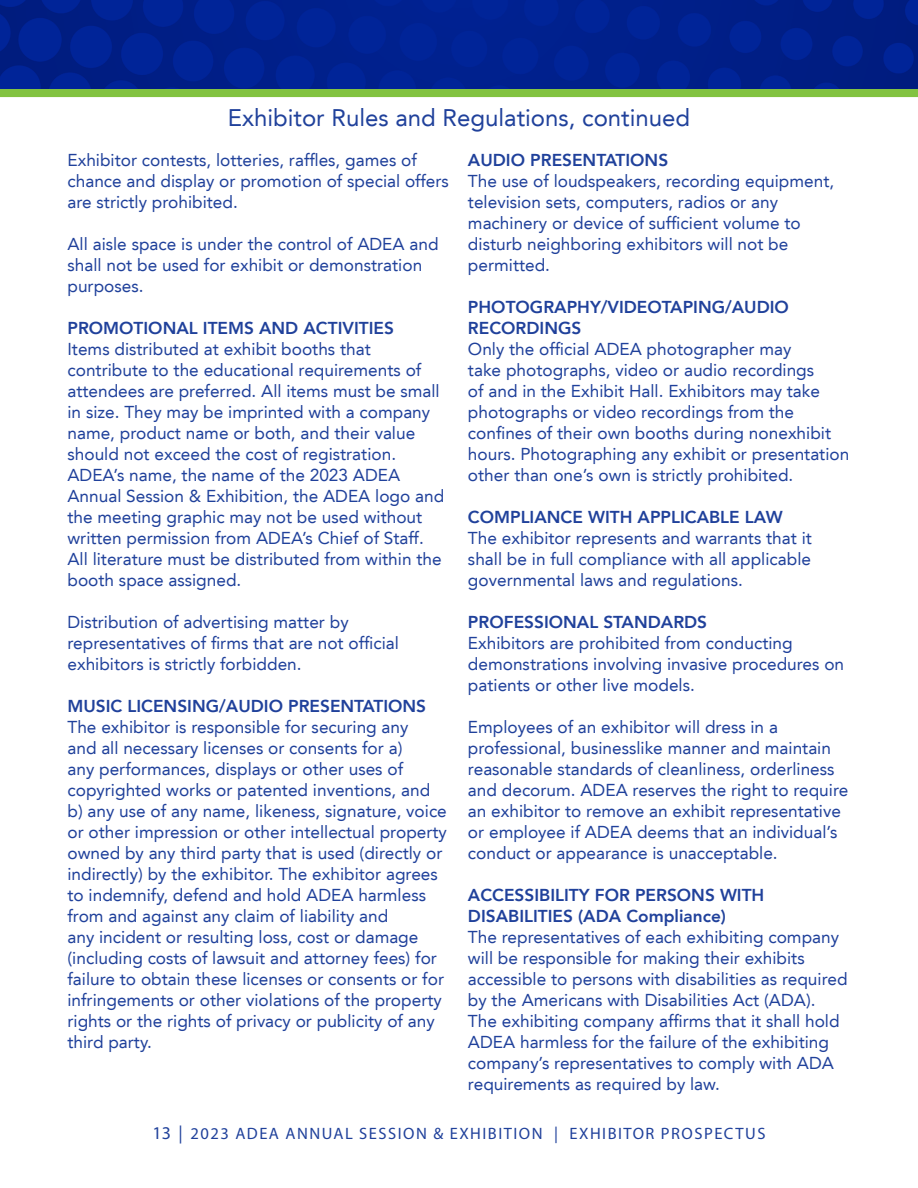
<style>
.page{position:relative;width:918px;height:1188px;background:#fff}
.page>*{position:absolute;margin:0;border:0;box-sizing:border-box;transform-origin:0 0}
.t1{font:24px "Avenir LT";color:#20419b}
.t2{font:17.25px/21px "Avenir LT";color:#20419b}
.t3{font:800 17.25px/21px "Avenir LT";color:#20419b}
.t4{font:16.5px "Myriad Pro";letter-spacing:.09em;color:#20419b}
.s1{font-size:18px}
</style>
<div class="page">
<div style="left:0;top:89px;width:918px;height:8px;background:#82c341"></div>
<img style="left:0;top:0;width:918px;height:89px">
<h1 class="t1" style="left:228px;top:104px;width:464px">Exhibitor Rules and Regulations, continued</h1>
<p class="t2" style="left:68px;top:150px;width:383px">Exhibitor contests, lotteries, raffles, games of chance and display or promotion of special offers are strictly prohibited.</p>
<p class="t2" style="left:68px;top:234px;width:373px">All aisle space is under the control of ADEA and shall not be used for exhibit or demonstration purposes.</p>
<p class="t3" style="left:68px;top:318px;width:328px">PROMOTIONAL ITEMS AND ACTIVITIES</p>
<p class="t2" style="left:68px;top:339px;width:378px">Items distributed at exhibit booths that contribute to the educational requirements of attendees are preferred. All items must be small in size. They may be imprinted with a company name, product name or both, and their value should not exceed the cost of registration.<br>ADEA’s name, the name of the 2023 ADEA Annual Session &amp; Exhibition, the ADEA logo and the meeting graphic may not be used without written permission from ADEA’s Chief of Staff.<br>All literature must be distributed from within the booth space assigned.</p>
<p class="t2" style="left:68px;top:612px;width:333px">Distribution of advertising matter by representatives of firms that are not official exhibitors is strictly forbidden.</p>
<p class="t3" style="left:68px;top:696px;width:360px">MUSIC LICENSING/AUDIO PRESENTATIONS</p>
<p class="t2" style="left:68px;top:717px;width:381px">The exhibitor is responsible for securing any<br>and all necessary licenses or consents for a)<br>any performances, displays or other uses of copyrighted works or patented inventions, and b) any use of any name, likeness, signature, voice or other impression or other intellectual property owned by any third party that is used (directly or indirectly) by the exhibitor. The exhibitor agrees to indemnify, defend and hold ADEA harmless from and against any claim of liability and<br>any incident or resulting loss, cost or damage (including costs of lawsuit and attorney fees) for failure to obtain these licenses or consents or for infringements or other violations of the property rights or the rights of privacy or publicity of any third party.</p>
<p class="t3" style="left:468px;top:150px;width:202px">AUDIO PRESENTATIONS</p>
<p class="t2" style="left:468px;top:171px;width:368px">The use of loudspeakers, recording equipment, television sets, computers, radios or any machinery or device of sufficient volume to disturb neighboring exhibitors will not be permitted.</p>
<p class="t3" style="left:468px;top:297px;width:323px">PHOTOGRAPHY/VIDEOTAPING/AUDIO<br>RECORDINGS</p>
<p class="t2" style="left:468px;top:339px;width:383px">Only the official ADEA photographer may<br>take photographs, video or audio recordings<br>of and in the Exhibit Hall. Exhibitors may take photographs or video recordings from the confines of their own booths during nonexhibit hours. Photographing any exhibit or presentation other than one’s own is strictly prohibited.</p>
<p class="t3" style="left:468px;top:507px;width:316px">COMPLIANCE WITH APPLICABLE LAW</p>
<p class="t2" style="left:468px;top:528px;width:345px;text-align:justify">The exhibitor represents and warrants that it shall be in full compliance with all applicable governmental laws and regulations.</p>
<p class="t3" style="left:468px;top:612px;width:241px">PROFESSIONAL STANDARDS</p>
<p class="t2" style="left:468px;top:633px;width:378px">Exhibitors are prohibited from conducting demonstrations involving invasive procedures on patients or other live models.</p>
<p class="t2" style="left:468px;top:717px;width:382px">Employees of an exhibitor will dress in a professional, businesslike manner and maintain reasonable standards of cleanliness, orderliness and decorum. ADEA reserves the right to require an exhibitor to remove an exhibit representative or employee if ADEA deems that an individual’s conduct or appearance is unacceptable.</p>
<p class="t3" style="left:468px;top:885px;width:298px">ACCESSIBILITY FOR PERSONS WITH<br>DISABILITIES (ADA Compliance)</p>
<p class="t2" style="left:468px;top:927px;width:381px">The representatives of each exhibiting company will be responsible for making their exhibits accessible to persons with disabilities as required by the Americans with Disabilities Act (ADA).<br>The exhibiting company affirms that it shall hold ADEA harmless for the failure of the exhibiting company’s representatives to comply with ADA requirements as required by law.</p>
<p class="t4" style="left:153px;top:1123px;width:614px"><span class="s1">13 |</span> 2023 ADEA ANNUAL SESSION &amp; EXHIBITION | EXHIBITOR PROSPECTUS</p>
</div>
